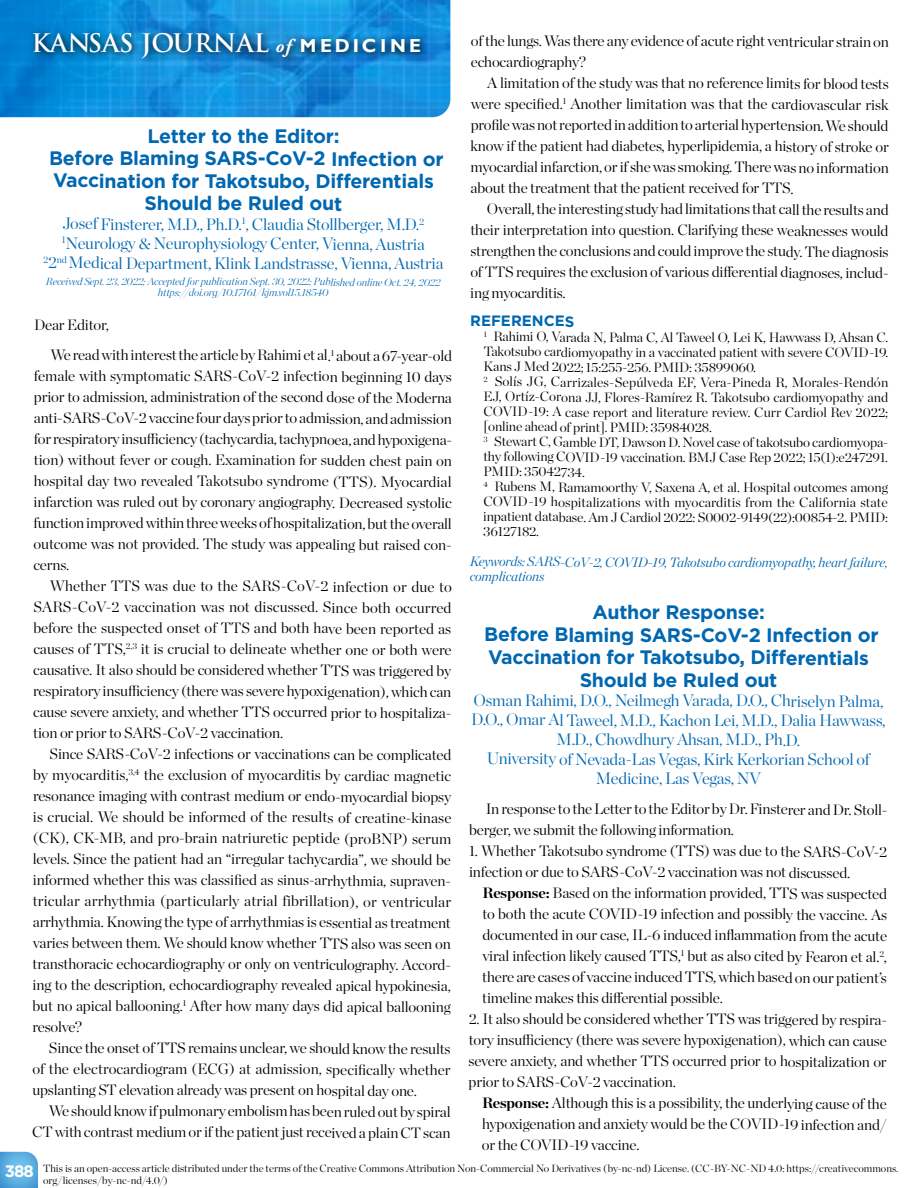
<style>
.page{position:relative;width:918px;height:1188px;background:#fff}
.page>*{position:absolute;margin:0;border:0;box-sizing:border-box;transform-origin:0 0}
.t1{font:700 24.9px "Trajan Pro";color:#fff}
.t2{font:700 19.5px/22.5px "Gotham";letter-spacing:-.015em;color:#0067b1;text-align:center}
.t3{font:300 16.5px/19.5px "Chronicle Display";letter-spacing:-.015em;color:#0067b1;text-align:center}
.t4{font:700 16.5px "Gotham";color:#fff}
.t5{font:300 15px/21px "Chronicle Display";letter-spacing:-.015em;color:#000;text-align:justify}
.t6{font:700 15px "Gotham";letter-spacing:-.005em;color:#0067b1}
.t7{font:300 13.5px/15px "Chronicle Display";letter-spacing:-.01em;color:#000}
.t8{font:italic 300 13.5px/14.5px "Chronicle Display";letter-spacing:-.015em;color:#0067b1}
.t9{font:300 10.5px/12px "Chronicle Display";color:#000}
.t10{font:italic 200 10.5px/10.5px "Chronicle Display";letter-spacing:-.01em;color:#0067b1;text-align:center}
.s1{font-family:"Adobe Garamond Pro";font-style:italic;font-size:18.75px}
.s2{font-family:"Gill Sans";font-size:18.75px}
.s3{font-weight:700}
</style>
<div class="page">
<img style="left:0;top:0;width:450px;height:117px">
<svg style="left:0;top:1151px;width:38px;height:37px"></svg>
<svg style="left:29px;top:27px;width:402px;height:41px;background:#107abd"></svg>
<h1 class="t1" style="left:31px;top:28px;width:391px">KANSAS JOURNAL <span class="s1">of</span> <span class="s2">M EDIC I N E</span></h1>
<p class="t5" style="left:471px;top:30px;width:420px">of the lungs. Was there any evidence of acute right ventricular strain on echocardiography?</p>
<p class="t5" style="left:471px;top:71px;width:420px;text-indent:17px">A limitation of the study was that no reference limits for blood tests were specified.<sup>1</sup> Another limitation was that the cardiovascular risk profile was not reported in addition to arterial hypertension. We should know if the patient had diabetes, hyperlipidemia, a history of stroke or myocardial infarction, or if she was smoking. There was no information about the treatment that the patient received for TTS.</p>
<p class="t5" style="left:470px;top:197px;width:420px;text-indent:17px">Overall, the interesting study had limitations that call the results and their interpretation into question. Clarifying these weaknesses would strengthen the conclusions and could improve the study. The diagnosis of TTS requires the exclusion of various differential diagnoses, includ&shy;ing myocarditis.</p>
<p class="t6" style="left:470px;top:311px;width:106px">REFERENCES</p>
<p class="t7" style="left:483px;top:329px;width:407px"><sup>1</sup> Rahimi O, Varada N, Palma C, Al Taweel O, Lei K, Hawwass D, Ahsan C.<br>Takotsubo cardiomyopathy in a vaccinated patient with severe COVID-19.<br>Kans J Med 2022; 15:255-256. PMID: 35899060.<br><sup>2</sup> Solís JG, Carrizales-Sepúlveda EF, Vera-Pineda R, Morales-Rendón EJ, Ortíz-Corona JJ, Flores-Ramírez R. Takotsubo cardiomyopathy and COVID-19: A case report and literature review. Curr Cardiol Rev 2022; [online ahead of print]. PMID: 35984028.<br><sup>3</sup> Stewart C, Gamble DT, Dawson D. Novel case of takotsubo cardiomyopa&shy;thy following COVID-19 vaccination. BMJ Case Rep 2022; 15(1):e247291.<br>PMID: 35042734.<br><sup>4</sup> Rubens M, Ramamoorthy V, Saxena A, et al. Hospital outcomes among COVID-19 hospitalizations with myocarditis from the California state inpatient database. Am J Cardiol 2022: S0002-9149(22):00854-2. PMID:<br>36127182.</p>
<p class="t8" style="left:470px;top:554px;width:420px">Keywords: SARS-CoV-2, COVID-19, Takotsubo cardiomyopathy, heart failure, complications</p>
<h2 class="t2" style="left:484px;top:601px;width:396px">Author Response:<br>Before Blaming SARS-CoV-2 Infection or<br>Vaccination for Takotsubo, Differentials<br>Should be Ruled out</h2>
<p class="t3" style="left:471px;top:690px;width:416px">Osman Rahimi, D.O., Neilmegh Varada, D.O., Chriselyn Palma, D.O., Omar Al Taweel, M.D., Kachon Lei, M.D., Dalia Hawwass, M.D., Chowdhury Ahsan, M.D., Ph.D.<br>University of Nevada-Las Vegas, Kirk Kerkorian School of Medicine, Las Vegas, NV</p>
<p class="t5" style="left:469px;top:797px;width:420px;text-indent:17px">In response to the Letter to the Editor by Dr. Finsterer and Dr. Stoll&shy;berger, we submit the following information.</p>
<p class="t5" style="left:469px;top:839px;width:420px">1. Whether Takotsubo syndrome (TTS) was due to the SARS-CoV-2 infection or due to SARS-CoV-2 vaccination was not discussed.</p>
<p class="t5" style="left:482px;top:881px;width:406px"><span class="s3">Response:</span> Based on the information provided, TTS was suspected to both the acute COVID-19 infection and possibly the vaccine. As documented in our case, IL-6 induced inflammation from the acute viral infection likely caused TTS,<sup>1</sup> but as also cited by Fearon et al.<sup>2</sup>, there are cases of vaccine induced TTS, which based on our patient’s timeline makes this differential possible.</p>
<p class="t5" style="left:469px;top:1007px;width:420px">2. It also should be considered whether TTS was triggered by respira&shy;tory insufficiency (there was severe hypoxigenation), which can cause severe anxiety, and whether TTS occurred prior to hospitalization or prior to SARS-CoV-2 vaccination.</p>
<p class="t5" style="left:482px;top:1092px;width:406px"><span class="s3">Response:</span> Although this is a possibility, the underlying cause of the hypoxigenation and anxiety would be the COVID-19 infection and/ or the COVID-19 vaccine.</p>
<p class="t9" style="left:43px;top:1161px;width:857px">This is an open-access article distributed under the terms of the Creative Commons Attribution Non-Commercial No Derivatives (by-nc-nd) License. (CC-BY-NC-ND 4.0: https://creativecommons. org/licenses/by-nc-nd/4.0/)</p>
<h2 class="t2" style="left:49px;top:125px;width:396px">Letter to the Editor:<br>Before Blaming SARS-CoV-2 Infection or<br>Vaccination for Takotsubo, Differentials<br>Should be Ruled out</h2>
<p class="t3" style="left:43px;top:213px;width:402px">Josef Finsterer, M.D., Ph.D.<sup>1</sup>, Claudia Stollberger, M.D.<sup>2<br>1</sup>Neurology &amp; Neurophysiology Center, Vienna, Austria<br><sup>2</sup>2<sup>nd</sup> Medical Department, Klink Landstrasse, Vienna, Austria</p>
<p class="t10" style="left:46px;top:275px;width:396px">Received Sept. 23, 2022; Accepted for publication Sept. 30, 2022; Published online Oct. 24, 2022 https://doi.org/10.17161/kjm.vol15.18540</p>
<p class="t5" style="left:50px;top:308px;width:403px;line-height:30.3px;text-indent:-16px">Dear Editor,<br>We read with interest the article by Rahimi et al.<sup>1</sup> about a 67-year-old</p>
<p class="t5" style="left:34px;top:364px;width:420px">female with symptomatic SARS-CoV-2 infection beginning 10 days prior to admission, administration of the second dose of the Moderna anti-SARS-CoV-2 vaccine four days prior to admission, and admission for respiratory insufficiency (tachycardia, tachypnoea, and hypoxigena&shy;tion) without fever or cough. Examination for sudden chest pain on hospital day two revealed Takotsubo syndrome (TTS). Myocardial infarction was ruled out by coronary angiography. Decreased systolic function improved within three weeks of hospitalization, but the overall outcome was not provided. The study was appealing but raised con&shy;cerns.</p>
<p class="t5" style="left:33px;top:574px;width:420px;text-indent:17px">Whether TTS was due to the SARS-CoV-2 infection or due to SARS-CoV-2 vaccination was not discussed. Since both occurred before the suspected onset of TTS and both have been reported as causes of TTS,<sup>2,3</sup> it is crucial to delineate whether one or both were causative. It also should be considered whether TTS was triggered by respiratory insufficiency (there was severe hypoxigenation), which can cause severe anxiety, and whether TTS occurred prior to hospitaliza&shy;tion or prior to SARS-CoV-2 vaccination.</p>
<p class="t5" style="left:33px;top:742px;width:420px;text-indent:17px">Since SARS-CoV-2 infections or vaccinations can be complicated by myocarditis,<sup>3,4</sup> the exclusion of myocarditis by cardiac magnetic resonance imaging with contrast medium or endo-myocardial biopsy is crucial. We should be informed of the results of creatine-kinase (CK), CK-MB, and pro-brain natriuretic peptide (proBNP) serum levels. Since the patient had an “irregular tachycardia”, we should be informed whether this was classified as sinus-arrhythmia, supraven&shy;tricular arrhythmia (particularly atrial fibrillation), or ventricular arrhythmia. Knowing the type of arrhythmias is essential as treatment varies between them. We should know whether TTS also was seen on transthoracic echocardiography or only on ventriculography. Accord&shy;ing to the description, echocardiography revealed apical hypokinesia, but no apical ballooning.<sup>1</sup> After how many days did apical ballooning resolve?</p>
<p class="t5" style="left:32px;top:1036px;width:420px;text-indent:17px">Since the onset of TTS remains unclear, we should know the results of the electrocardiogram (ECG) at admission, specifically whether upslanting ST elevation already was present on hospital day one.</p>
<p class="t5" style="left:32px;top:1099px;width:420px;text-align:right">We should know if pulmonary embolism has been ruled out by spiral<br>CT with contrast medium or if the patient just received a plain CT scan</p>
<p class="t4" style="left:5px;top:1160px;width:30px">388</p>
</div>
